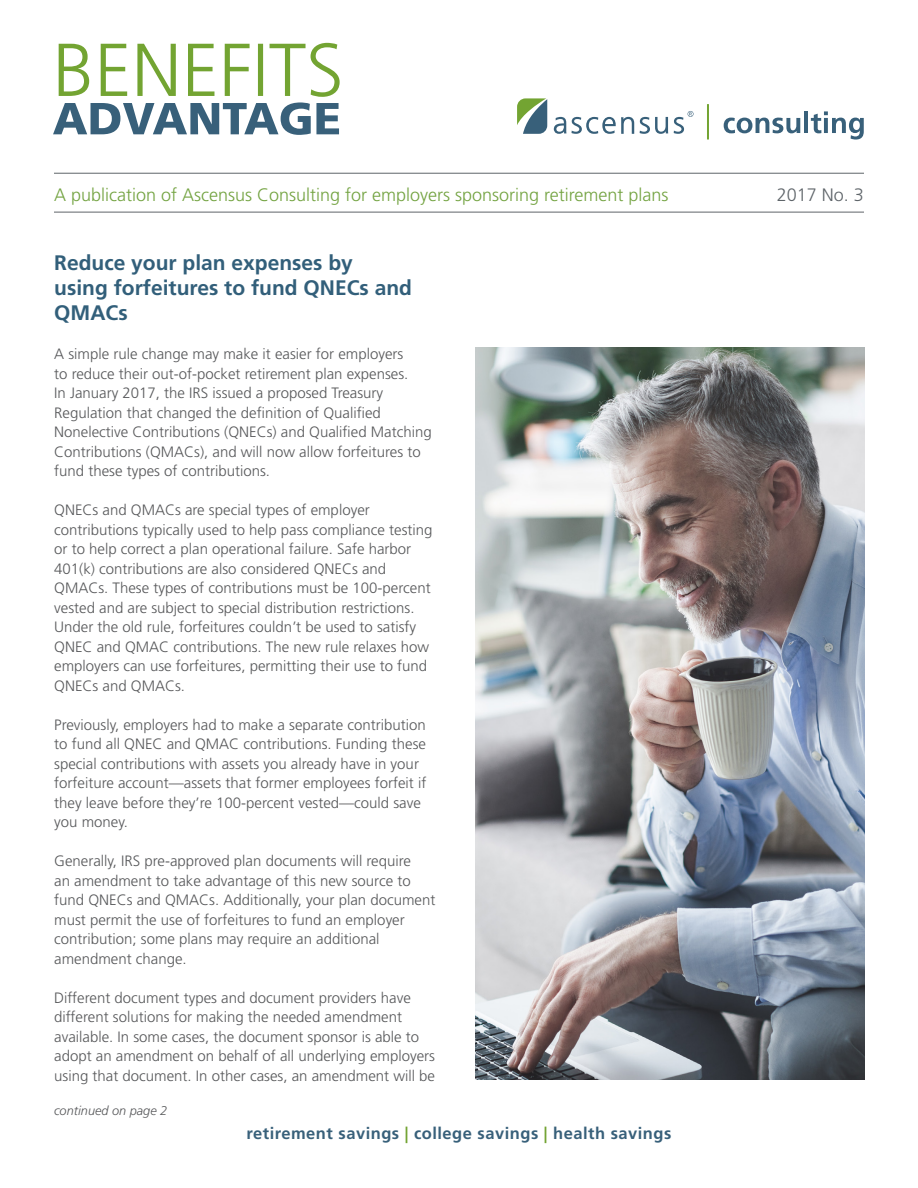
<style>
.page{position:relative;width:918px;height:1188px;background:#fff}
.page>*{position:absolute;margin:0;border:0;box-sizing:border-box;transform-origin:0 0}
.Article_Header{font:700 21px/25.2px "Frutiger LT Std";color:#325f7a}
.t1{font:300 18px "Frutiger LT Std";color:#73a341}
.t2{font:300 18px "Frutiger LT Std";color:#5e6469}
.Lines_Of_Business{font:700 16.5px "Frutiger LT Std";letter-spacing:.03em;color:#38607a}
.Subheader{font:300 15px/19.5px "Frutiger LT Std";color:#57585a}
.t3{font:italic 300 12.75px "Frutiger LT Std";color:#57585a}
.s1{color:#73a432}
</style>
<div class="page">
<hr style="left:54px;top:173px;width:810px;height:1px;background:#5e6469">
<hr style="left:54px;top:212px;width:810px;height:1px;background:#5e6469">
<img style="left:476px;top:348px;width:388px;height:732px">
<svg style="left:554px;top:117px;width:12px;height:17px"></svg>
<svg style="left:572px;top:117px;width:62px;height:17px"></svg>
<svg style="left:640px;top:117px;width:28px;height:17px"></svg>
<svg style="left:674px;top:111px;width:19px;height:23px"></svg>
<svg style="left:517px;top:98px;width:30px;height:36px"></svg>
<hr style="left:707px;top:104px;width:2px;height:35px;background:#73a432">
<svg style="left:724px;top:118px;width:76px;height:15px"></svg>
<hr style="left:804px;top:111px;width:4px;height:22px;background:#38607a">
<svg style="left:811px;top:111px;width:53px;height:29px"></svg>
<svg style="left:53px;top:43px;width:287px;height:92px"></svg>
<p class="t1" style="left:54px;top:185px;width:616px">A publication of Ascensus Consulting for employers sponsoring retirement plans</p>
<p class="t2" style="left:777px;top:185px;width:89px">2017 No. 3</p>
<p class="Article_Header" style="left:54px;top:250px;width:300px">Reduce your plan expenses by</p>
<p class="Article_Header" style="left:54px;top:275px;width:359px">using forfeitures to fund QNECs and<br>QMACs</p>
<p class="Subheader" style="left:54px;top:345px;width:379px">A simple rule change may make it easier for employers<br>to reduce their out-of-pocket retirement plan expenses.<br>In January 2017, the IRS issued a proposed Treasury Regulation that changed the definition of Qualified Nonelective Contributions (QNECs) and Qualified Matching Contributions (QMACs), and will now allow forfeitures to fund these types of contributions.</p>
<p class="Subheader" style="left:54px;top:501px;width:380px">QNECs and QMACs are special types of employer contributions typically used to help pass compliance testing or to help correct a plan operational failure. Safe harbor 401(k) contributions are also considered QNECs and QMACs. These types of contributions must be 100-percent vested and are subject to special distribution restrictions.<br>Under the old rule, forfeitures couldn’t be used to satisfy QNEC and QMAC contributions. The new rule relaxes how employers can use forfeitures, permitting their use to fund QNECs and QMACs.</p>
<p class="Subheader" style="left:54px;top:715px;width:374px">Previously, employers had to make a separate contribution to fund all QNEC and QMAC contributions. Funding these special contributions with assets you already have in your forfeiture account—assets that former employees forfeit if they leave before they’re 100-percent vested—could save you money.</p>
<p class="Subheader" style="left:54px;top:852px;width:383px">Generally, IRS pre-approved plan documents will require<br>an amendment to take advantage of this new source to fund QNECs and QMACs. Additionally, your plan document must permit the use of forfeitures to fund an employer contribution; some plans may require an additional amendment change.</p>
<p class="Subheader" style="left:54px;top:988px;width:382px">Different document types and document providers have different solutions for making the needed amendment available. In some cases, the document sponsor is able to adopt an amendment on behalf of all underlying employers using that document. In other cases, an amendment will be</p>
<p class="t3" style="left:54px;top:1103px;width:115px">continued on page 2</p>
<p class="Lines_Of_Business" style="left:247px;top:1124px;width:426px">retirement savings <span class="s1">|</span> college savings <span class="s1">|</span> health savings</p>
</div>
